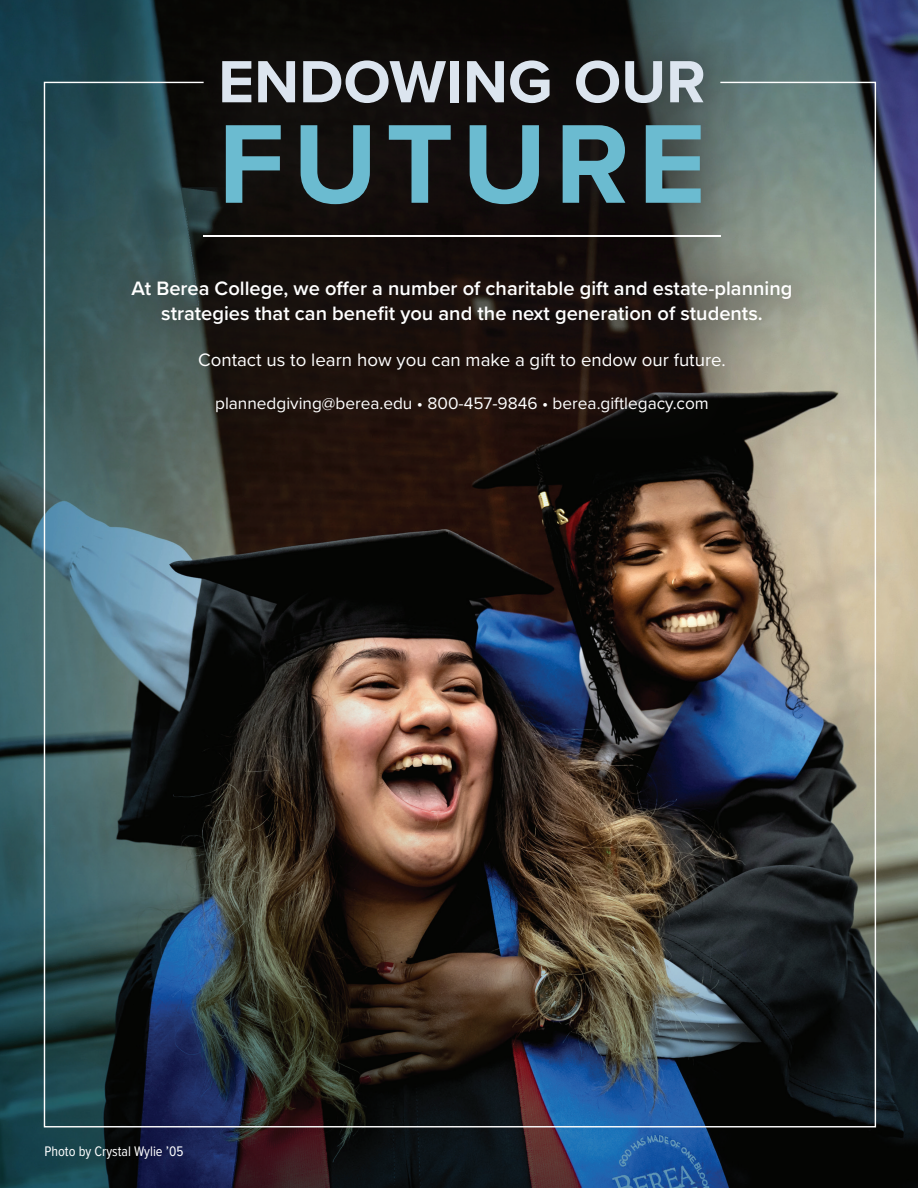
<style>
.page{position:relative;width:918px;height:1188px;background:#fff}
.page>*{position:absolute;margin:0;border:0;box-sizing:border-box;transform-origin:0 0}
.t1{font:700 116.25px "Proxima Nova";letter-spacing:.07em;color:#6bbbd0}
.t2{font:700 61.65px "Proxima Nova";color:#dce5ef}
.t3{font:600 20.1px/24.2px "Proxima Nova";color:#fff;text-align:center}
.t4{font:18.6px "Proxima Nova";color:#fff}
.t5{font:17.25px "Proxima Nova";color:#fff}
.t6{font:14.4px "Proxima Nova Cond";color:#fff}
</style>
<div class="page">
<img style="left:0;top:0;width:918px;height:1188px">
<div style="left:94px;top:19px;width:737px;height:433px;background:#231f20;opacity:.71"></div>
<img style="left:43px;top:81px;width:834px;height:1047px">
<p class="t2" style="left:218px;top:36px;width:489px">ENDOWING OUR</p>
<p class="t1" style="left:218px;top:77px;width:489px">FUTURE</p>
<p class="t3" style="left:132px;top:276px;width:662px">At Berea College, we offer a number of charitable gift and estate-planning strategies that can benefit you and the next generation of students.</p>
<p class="t4" style="left:198px;top:346px;width:529px">Contact us to learn how you can make a gift to endow our future.</p>
<p class="t5" style="left:215px;top:391px;width:495px">plannedgiving@berea.edu • 800-457-9846 • berea.giftlegacy.com</p>
<p class="t6" style="left:44px;top:1141px;width:140px">Photo by Crystal Wylie ʼ05</p>
</div>
